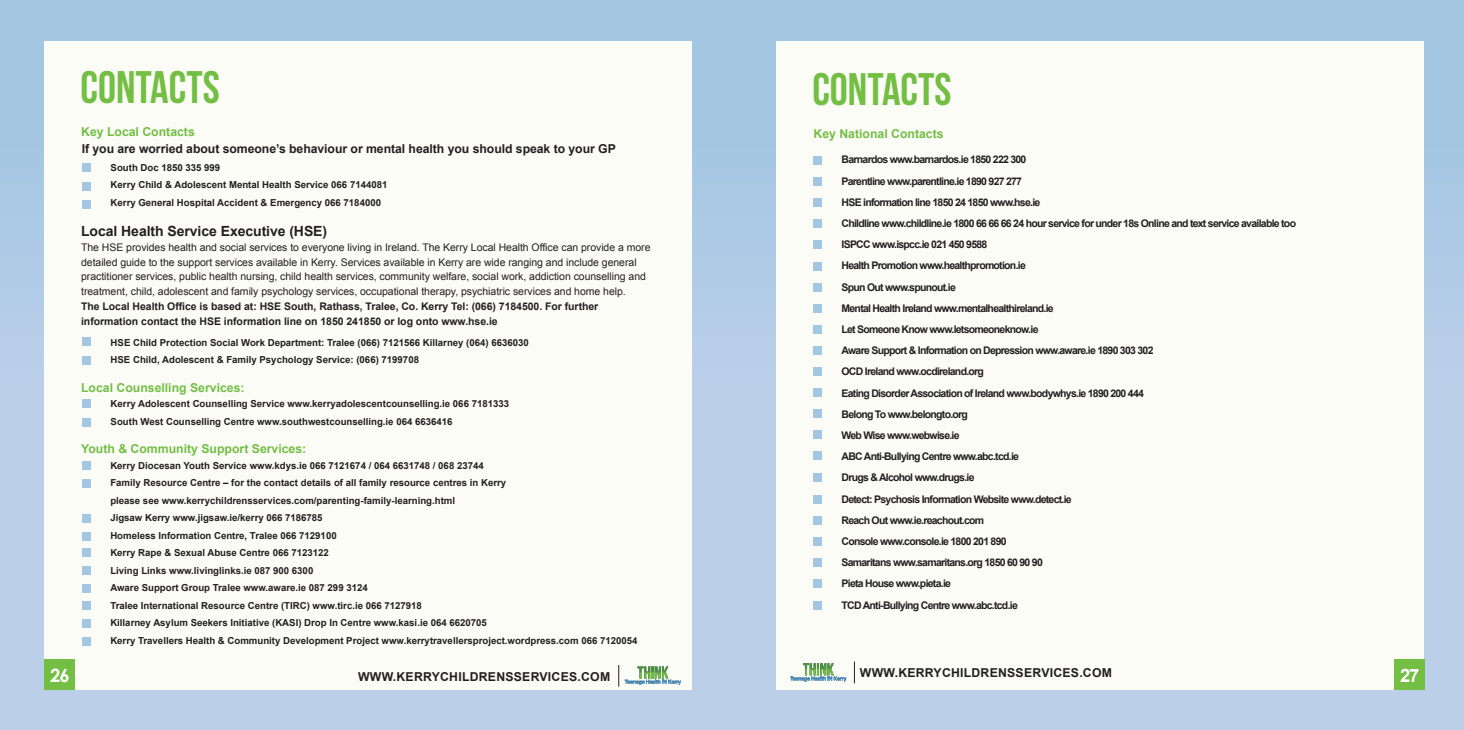
<style>
.page{position:relative;width:1464px;height:730px;background:#fff}
.page>*{position:absolute;margin:0;border:0;box-sizing:border-box;transform-origin:0 0}
.t1{font:45.5px "Bebas Neue";color:#72bf44}
.t2{font:700 18.38px "Century Gothic";color:#fff}
.t3{font:700 18.38px "Arial";color:#fff}
.t4{font:700 14px "Arial";letter-spacing:-.005em;color:#231f20}
.t5{font:700 12.25px "Arial";color:#72bf44}
.t6{font:700 12.25px "Arial";letter-spacing:-.005em;color:#231f20}
.t7{font:700 12.25px "Arial";letter-spacing:.02em;color:#231f20}
.t8{font:700 10.5px/21.2px "Arial";letter-spacing:-.07em;color:#231f20}
.t9{font:10.5px/14.9px "Arial";letter-spacing:-.005em;color:#231f20}
.t10{font:700 10.5px/14.9px "Arial";letter-spacing:-.005em;color:#231f20}
.t11{font:700 9.62px/17.5px "Arial";color:#231f20}
</style>
<div class="page">
<div style="left:0;top:0;width:732px;height:729px;background:linear-gradient(to right,#afcbe6,#afcbe6)"></div>
<div style="left:44px;top:42px;width:648px;height:647px;background:#fcfcf7"></div>
<div style="left:44px;top:659px;width:30px;height:30px;background:#72bf44"></div>
<div style="left:82px;top:164px;width:8px;height:8px;background:#a3c6e3"></div>
<div style="left:82px;top:182px;width:8px;height:8px;background:#a3c6e3"></div>
<div style="left:82px;top:201px;width:8px;height:8px;background:#a3c6e3"></div>
<div style="left:82px;top:337px;width:8px;height:8px;background:#a3c6e3"></div>
<div style="left:82px;top:356px;width:8px;height:8px;background:#a3c6e3"></div>
<div style="left:82px;top:399px;width:8px;height:8px;background:#a3c6e3"></div>
<div style="left:82px;top:418px;width:8px;height:8px;background:#a3c6e3"></div>
<div style="left:82px;top:461px;width:8px;height:8px;background:#a3c6e3"></div>
<div style="left:82px;top:479px;width:8px;height:8px;background:#a3c6e3"></div>
<div style="left:82px;top:514px;width:8px;height:8px;background:#a3c6e3"></div>
<div style="left:82px;top:531px;width:8px;height:9px;background:#a3c6e3"></div>
<div style="left:82px;top:548px;width:8px;height:8px;background:#a3c6e3"></div>
<div style="left:82px;top:566px;width:8px;height:8px;background:#a3c6e3"></div>
<div style="left:82px;top:584px;width:8px;height:8px;background:#a3c6e3"></div>
<div style="left:82px;top:601px;width:8px;height:8px;background:#a3c6e3"></div>
<div style="left:82px;top:619px;width:8px;height:8px;background:#a3c6e3"></div>
<div style="left:82px;top:637px;width:8px;height:8px;background:#a3c6e3"></div>
<svg style="left:618px;top:665px;width:63px;height:21px"></svg>
<div style="left:729px;top:0;width:734px;height:729px;background:linear-gradient(to right,#afcbe6,#afcbe6)"></div>
<div style="left:776px;top:42px;width:648px;height:647px;background:#fcfcf7"></div>
<div style="left:1393px;top:659px;width:31px;height:30px;background:#72bf44"></div>
<svg style="left:854px;top:661px;width:1px;height:22px"></svg>
<div style="left:813px;top:156px;width:8px;height:8px;background:#a3c6e3"></div>
<div style="left:813px;top:177px;width:8px;height:8px;background:#a3c6e3"></div>
<div style="left:813px;top:198px;width:8px;height:8px;background:#a3c6e3"></div>
<div style="left:813px;top:219px;width:8px;height:9px;background:#a3c6e3"></div>
<div style="left:813px;top:241px;width:8px;height:8px;background:#a3c6e3"></div>
<div style="left:813px;top:262px;width:8px;height:8px;background:#a3c6e3"></div>
<div style="left:813px;top:283px;width:8px;height:8px;background:#a3c6e3"></div>
<div style="left:813px;top:304px;width:8px;height:8px;background:#a3c6e3"></div>
<div style="left:813px;top:325px;width:9px;height:8px;background:#a3c6e3"></div>
<div style="left:813px;top:346px;width:8px;height:8px;background:#a3c6e3"></div>
<div style="left:813px;top:367px;width:8px;height:9px;background:#a3c6e3"></div>
<div style="left:813px;top:388px;width:9px;height:9px;background:#a3c6e3"></div>
<div style="left:813px;top:409px;width:8px;height:8px;background:#a3c6e3"></div>
<div style="left:813px;top:430px;width:8px;height:9px;background:#a3c6e3"></div>
<div style="left:813px;top:451px;width:9px;height:9px;background:#a3c6e3"></div>
<div style="left:813px;top:473px;width:8px;height:8px;background:#a3c6e3"></div>
<div style="left:813px;top:494px;width:8px;height:9px;background:#a3c6e3"></div>
<div style="left:813px;top:515px;width:9px;height:9px;background:#a3c6e3"></div>
<div style="left:813px;top:537px;width:8px;height:8px;background:#a3c6e3"></div>
<div style="left:813px;top:558px;width:8px;height:8px;background:#a3c6e3"></div>
<div style="left:813px;top:579px;width:8px;height:8px;background:#a3c6e3"></div>
<div style="left:813px;top:601px;width:8px;height:8px;background:#a3c6e3"></div>
<svg style="left:790px;top:663px;width:56px;height:18px"></svg>
<h1 class="t1" style="left:81px;top:62px;width:141px">CONTACTS</h1>
<p class="t5" style="left:81px;top:125px;width:115px">Key Local Contacts</p>
<p class="t11" style="left:111px;top:158px;width:278px">South Doc 1850 335 999<br>Kerry Child &amp; Adolescent Mental Health Service 066 7144081<br>Kerry General Hospital Accident &amp; Emergency 066 7184000</p>
<p class="t6" style="left:82px;top:142px;width:535px">If you are worried about someone’s behaviour or mental health you should speak to your GP</p>
<h3 class="t4" style="left:81px;top:223px;width:247px">Local Health Service Executive (HSE)</h3>
<p class="t9" style="left:81px;top:239px;width:571px">The HSE provides health and social services to everyone living in Ireland. The Kerry Local Health Office can provide a more detailed guide to the support services available in Kerry. Services available in Kerry are wide ranging and include general practitioner services, public health nursing, child health services, community welfare, social work, addiction counselling and treatment, child, adolescent and family psychology services, occupational therapy, psychiatric services and home help.</p>
<p class="t10" style="left:81px;top:299px;width:519px">The Local Health Office is based at: HSE South, Rathass, Tralee, Co. Kerry Tel: (066) 7184500. For further information contact the HSE information line on 1850 241850 or log onto www.hse.ie</p>
<p class="t11" style="left:111px;top:333px;width:420px">HSE Child Protection Social Work Department: Tralee (066) 7121566 Killarney (064) 6636030<br>HSE Child, Adolescent &amp; Family Psychology Service: (066) 7199708</p>
<p class="t5" style="left:81px;top:381px;width:165px">Local Counselling Services:</p>
<p class="t11" style="left:111px;top:395px;width:400px">Kerry Adolescent Counselling Service www.kerryadolescentcounselling.ie 066 7181333<br>South West Counselling Centre www.southwestcounselling.ie 064 6636416</p>
<p class="t5" style="left:81px;top:441px;width:227px">Youth &amp; Community Support Services:</p>
<p class="t11" style="left:110px;top:456px;width:529px">Kerry Diocesan Youth Service www.kdys.ie 066 7121674 / 064 6631748 / 068 23744<br>Family Resource Centre – for the contact details of all family resource centres in Kerry<br>please see www.kerrychildrensservices.com/parenting-family-learning.html<br>Jigsaw Kerry www.jigsaw.ie/kerry 066 7186785<br>Homeless Information Centre, Tralee 066 7129100<br>Kerry Rape &amp; Sexual Abuse Centre 066 7123122<br>Living Links www.livinglinks.ie 087 900 6300<br>Aware Support Group Tralee www.aware.ie 087 299 3124<br>Tralee International Resource Centre (TIRC) www.tirc.ie 066 7127918<br>Killarney Asylum Seekers Initiative (KASI) Drop In Centre www.kasi.ie 064 6620705<br>Kerry Travellers Health &amp; Community Development Project www.kerrytravellersproject.wordpress.com 066 7120054</p>
<h2 class="t2" style="left:50px;top:663px;width:21px">26</h2>
<p class="t7" style="left:358px;top:669px;width:254px">WWW.KERRYCHILDRENSSERVICES.COM</p>
<h1 class="t1" style="left:812px;top:64px;width:141px">CONTACTS</h1>
<p class="t5" style="left:813px;top:127px;width:132px">Key National Contacts</p>
<p class="t8" style="left:841px;top:149px;width:456px">Barnardos www.barnardos.ie 1850 222 300<br>Parentline www.parentline.ie 1890 927 277<br>HSE information line 1850 24 1850 www.hse.ie<br>Childline www.childline.ie 1800 66 66 66 24 hour service for under 18s Online and text service available too ISPCC www.ispcc.ie 021 450 9588<br>Health Promotion www.healthpromotion.ie<br>Spun Out www.spunout.ie<br>Mental Health Ireland www.mentalhealthireland.ie<br>Let Someone Know www.letsomeoneknow.ie<br>Aware Support &amp; Information on Depression www.aware.ie 1890 303 302<br>OCD Ireland www.ocdireland.org<br>Eating Disorder Association of Ireland www.bodywhys.ie 1890 200 444<br>Belong To www.belongto.org<br>Web Wise www.webwise.ie<br>ABC Anti-Bullying Centre www.abc.tcd.ie<br>Drugs &amp; Alcohol www.drugs.ie<br>Detect: Psychosis Information Website www.detect.ie<br>Reach Out www.ie.reachout.com<br>Console www.console.ie 1800 201 890<br>Samaritans www.samaritans.org 1850 60 90 90<br>Pieta House www.pieta.ie<br>TCD Anti-Bullying Centre www.abc.tcd.ie</p>
<p class="t7" style="left:860px;top:665px;width:254px">WWW.KERRYCHILDRENSSERVICES.COM</p>
<h2 class="t3" style="left:1400px;top:664px;width:21px">27</h2>
</div>
